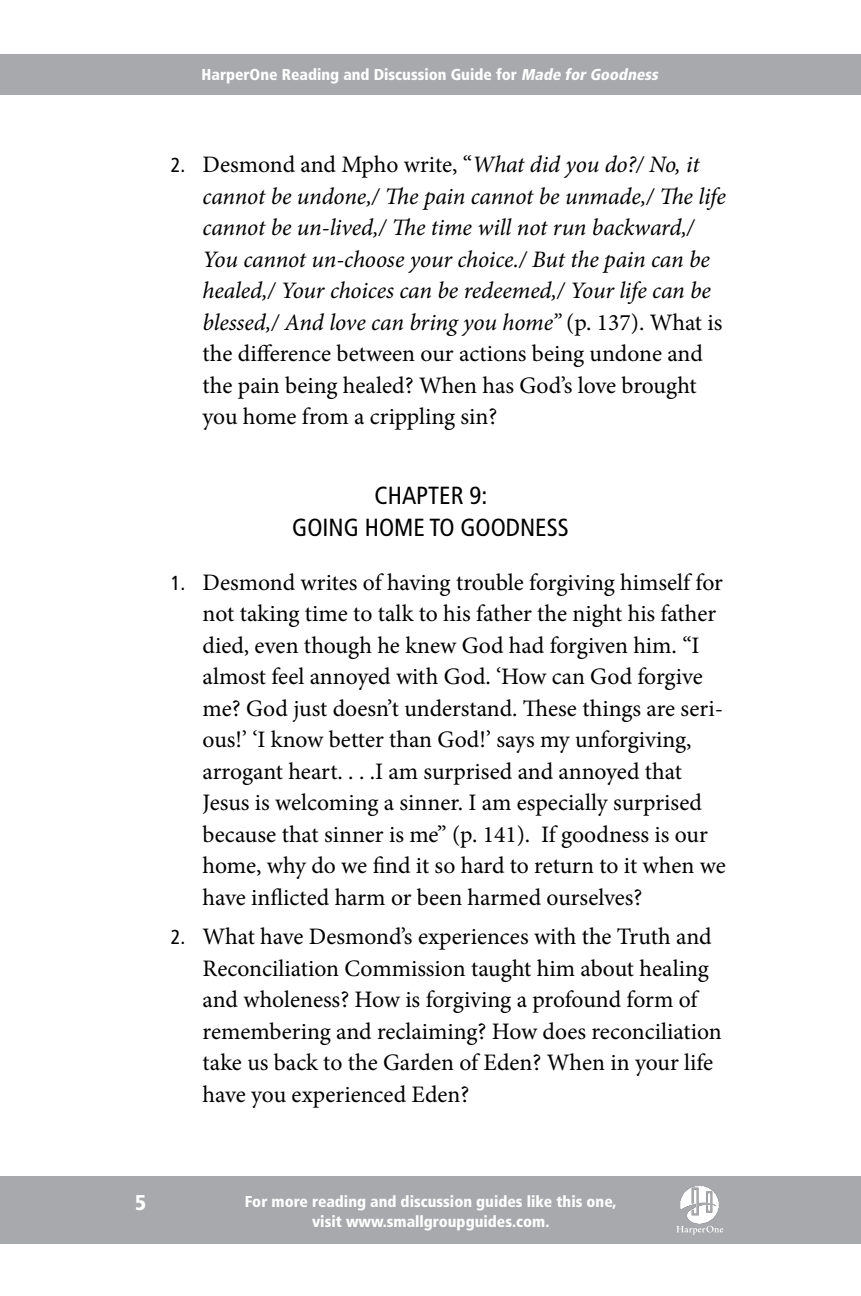
<style>
.page{position:relative;width:861px;height:1296px;background:#fff}
.page>*{position:absolute;margin:0;border:0;box-sizing:border-box;transform-origin:0 0}
.t1{font:condensed 24.75px/31.5px "Frutiger";color:#000;text-align:center}
.t2{font:23.62px/31.5px "Minion Pro";color:#000}
.t3{font:italic 23.62px/31.5px "Minion Pro";letter-spacing:-.01em;color:#000}
.t4{font:900 condensed 21.38px "Frutiger";color:#fff}
.t5{font:900 condensed 15.75px/20.2px "Frutiger";color:#fff;text-align:center}
.s1{font-style:italic}
.s2{font-family:"Frutiger";font-style:normal;font-stretch:condensed;font-size:20.25px}
.s3{font-style:normal}
.s4{font-family:"Frutiger";font-stretch:condensed;font-size:20.25px}
</style>
<div class="page">
<div style="left:0;top:54px;width:861px;height:40px;background:#a7a9ac"></div>
<div style="left:0;top:1176px;width:861px;height:67px;background:#a7a9ac"></div>
<svg style="left:676px;top:1226px;width:47px;height:9px"></svg>
<img style="left:680px;top:1186px;width:39px;height:38px">
<p class="t5" style="left:202px;top:64px;width:461px">HarperOne Reading and Discussion Guide for <span class="s1">Made forGoodness</span></p>
<p class="t3" style="left:202px;top:149px;width:525px;text-indent:-32px"><span class="s2">2.</span> <span class="s3">Desmond and Mpho write, “</span>What did you do?/ No, it cannot be undone,/ The pain cannot be unmade,/ The life cannot be un-lived,/ The time will not run backward,/ You cannot un-choose your choice./ But the pain can be healed,/ Your choices can be redeemed,/ Your life can be blessed,/ And love can bring you home” <span class="s3">(p. 137). What is the difference between our actions being undone and the pain being healed? When has God’s love brought you home from a crippling sin?</span></p>
<p class="t1" style="left:292px;top:480px;width:278px">CHAPTER 9:<br>GOING HOME TO GOODNESS</p>
<p class="t2" style="left:202px;top:567px;width:524px;text-indent:-32px"><span class="s4">1.</span> Desmond writes of having trouble forgiving himself for not taking time to talk to his father the night his father died, even though he knew God had forgiven him. “I almost feel annoyed with God. ‘How can God forgive me? God just doesn’t understand. These things are seri&shy;ous!’ ‘I know better than God!’ says my unforgiving, arrogant heart. . . .I am surprised and annoyed that Jesus is welcoming a sinner. I am especially surprised because that sinner is me” (p. 141). If goodness is our home, why do we find it so hard to return to it when we have inflicted harm or been harmed ourselves?</p>
<p class="t2" style="left:202px;top:921px;width:520px;text-indent:-32px"><span class="s4">2.</span> What have Desmond’s experiences with the Truth and Reconciliation Commission taught him about healing and wholeness? How is forgiving a profound form of remembering and reclaiming? How does reconciliation take us back to the Garden of Eden? When in your life have you experienced Eden?</p>
<p class="t4" style="left:135px;top:1189px;width:13px">5</p>
<p class="t5" style="left:245px;top:1191px;width:373px">For more reading and discussion guides like this one, visit www.smallgroupguides.com.</p>
</div>
